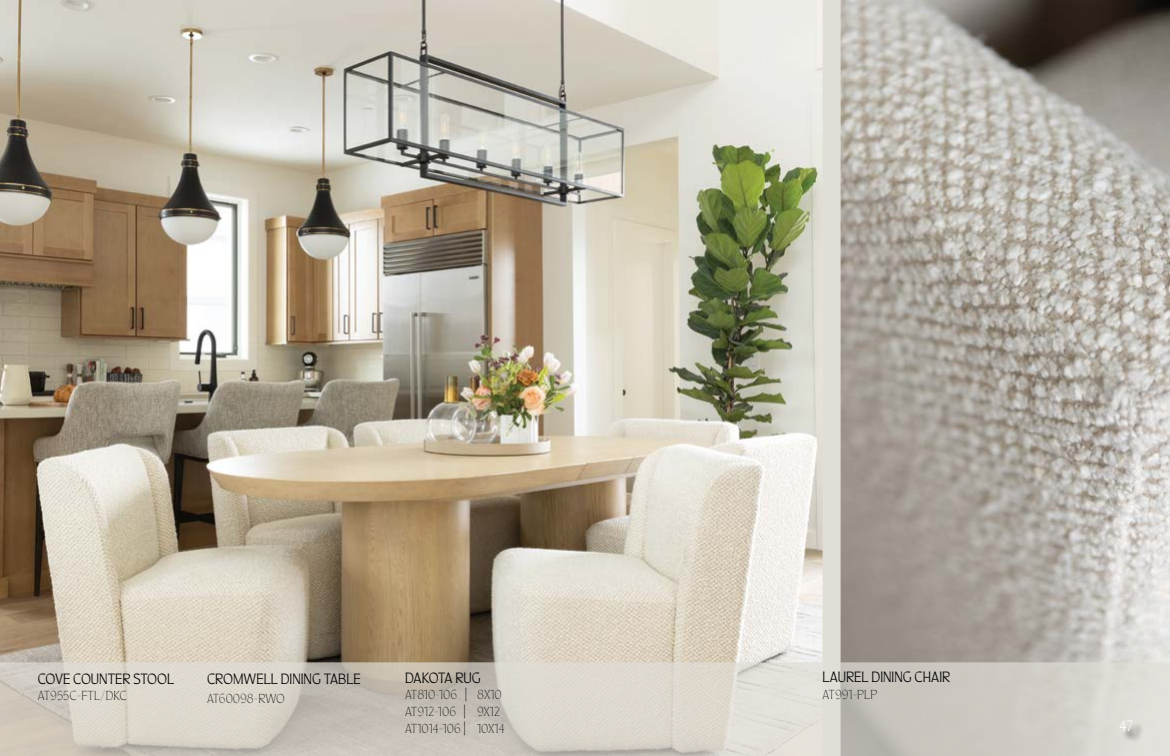
<style>
.page{position:relative;width:1170px;height:756px;background:#fff}
.page>*{position:absolute;margin:0;border:0;box-sizing:border-box;transform-origin:0 0}
.t1{font:800 16px "Quiverleaf CF";color:#000001}
.t2{font:800 16px "Quiverleaf CF";color:#fff}
.t3{font:14px/16.8px "Quiverleaf CF";color:#000001}
</style>
<div class="page">
<img style="left:841px;top:0;width:329px;height:662px">
<img style="left:0;top:0;width:823px;height:662px">
<div style="left:823px;top:0;width:18px;height:662px;background:#e1ded7"></div>
<svg style="left:0;top:662px;width:1170px;height:94px;background:#d2cdc4"></svg>
<div style="left:1121px;top:723px;width:24px;height:21px;background:#000001;opacity:.75"></div>
<p class="t1" style="left:38px;top:667px;width:138px">COVE COUNTER STOOL</p>
<p class="t3" style="left:38px;top:686px;width:91px">AT955C-FTL/DKC</p>
<p class="t1" style="left:207px;top:667px;width:155px">CROMWELL DINING TABLE</p>
<p class="t3" style="left:207px;top:689px;width:79px">AT60098-RWO</p>
<p class="t1" style="left:405px;top:666px;width:77px">DAKOTA RUG</p>
<p class="t3" style="left:405px;top:685px;width:101px">AT810-106 | 8X10<br>AT912-106 | 9X12<br>AT1014-106 | 10X14</p>
<p class="t1" style="left:823px;top:666px;width:129px">LAUREL DINING CHAIR</p>
<p class="t3" style="left:823px;top:685px;width:56px">AT991-PLP</p>
<p class="t2" style="left:1120px;top:715px;width:15px">47</p>
</div>
